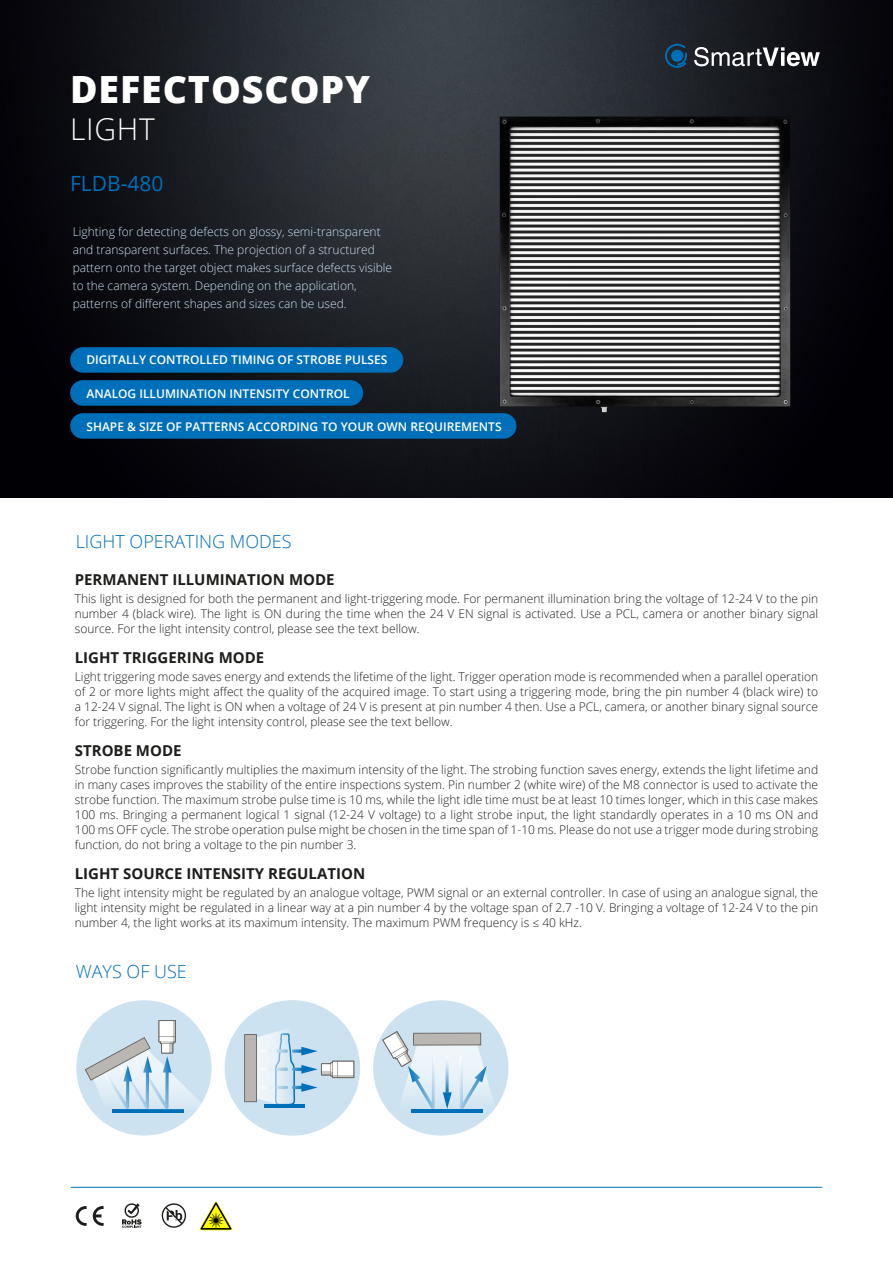
<style>
.page{position:relative;width:893px;height:1263px;background:#fff}
.page>*{position:absolute;margin:0;border:0;box-sizing:border-box;transform-origin:0 0}
.t1{font:800 37.5px "Open Sans";letter-spacing:.025em;color:#fff}
.t2{font:300 30px "Open Sans";letter-spacing:.025em;color:#fff}
.t3{font:21px "Open Sans";color:#006fb9}
.t4{font:300 18px "Open Sans";color:#006fb9}
.t5{font:700 15px "Open Sans";color:#1d1d1b}
.t6{font:300 12px/15px "Open Sans";color:#1d1d1b;text-align:justify}
.t7{font:300 12px/18px "Open Sans";color:#cce2f1}
.t8{font:600 12px "Open Sans";color:#fff}
</style>
<div class="page">
<img style="left:0;top:0;width:893px;height:497px">
<svg style="left:694px;top:47px;width:126px;height:19px"></svg>
<svg style="left:665px;top:44px;width:22px;height:24px"></svg>
<hr style="left:71px;top:1187px;width:751px;height:1px;background:#006fb9">
<svg style="left:200px;top:1201px;width:32px;height:29px"></svg>
<svg style="left:76px;top:1206px;width:11px;height:20px"></svg>
<svg style="left:93px;top:1206px;width:11px;height:20px"></svg>
<svg style="left:122px;top:1203px;width:20px;height:25px"></svg>
<svg style="left:162px;top:1203px;width:24px;height:25px"></svg>
<div style="left:225px;top:1000px;width:135px;height:136px;background:#cce2f1;border-radius:50%"></div>
<svg style="left:244px;top:1014px;width:110px;height:122px"></svg>
<div style="left:76px;top:1000px;width:136px;height:135px;background:#cce2f1;border-radius:50%"></div>
<hr style="left:112px;top:1110px;width:72px;height:3px;background:#006fb9">
<svg style="left:85px;top:1020px;width:123px;height:90px"></svg>
<div style="left:373px;top:1000px;width:135px;height:135px;background:#cce2f1;border-radius:50%"></div>
<hr style="left:411px;top:1110px;width:72px;height:3px;background:#006fb9">
<svg style="left:382px;top:1031px;width:114px;height:79px"></svg>
<img style="left:387px;top:94px;width:506px;height:338px">
<div style="left:70px;top:413px;width:446px;height:26px;background:#006fb9;border-radius:13px"></div>
<div style="left:70px;top:380px;width:293px;height:26px;background:#006fb9;border-radius:13px"></div>
<div style="left:70px;top:347px;width:333px;height:26px;background:#006fb9;border-radius:13px"></div>
<h1 class="t1" style="left:70px;top:61px;width:302px">DEFECTOSCOPY</h1>
<h2 class="t2" style="left:70px;top:109px;width:86px">LIGHT</h2>
<h3 class="t3" style="left:70px;top:169px;width:95px">FLDB-480</h3>
<p class="t7" style="left:73px;top:223px;width:321px">Lighting for detecting defects on glossy, semi-transparent and transparent surfaces. The projection of a structured pattern onto the target object makes surface defects visible to the camera system. Depending on the application, patterns of different shapes and sizes can be used.</p>
<p class="t8" style="left:86px;top:352px;width:303px">DIGITALLY CONTROLLED TIMING OF STROBE PULSES</p>
<p class="t8" style="left:86px;top:385px;width:265px">ANALOG ILLUMINATION INTENSITY CONTROL</p>
<p class="t8" style="left:86px;top:418px;width:417px">SHAPE &amp; SIZE OF PATTERNS ACCORDING TO YOUR OWN REQUIREMENTS</p>
<h3 class="t4" style="left:76px;top:529px;width:217px">LIGHT OPERATING MODES</h3>
<p class="t5" style="left:75px;top:569px;width:261px">PERMANENT ILLUMINATION MODE</p>
<p class="t6" style="left:75px;top:591px;width:745px">This light is designed for both the permanent and light-triggering mode. For permanent illumination bring the voltage of 12-24 V to the pin number 4 (black wire). The light is ON during the time when the 24 V EN signal is activated. Use a PCL, camera or another binary signal source. For the light intensity control, please see the text bellow.</p>
<p class="t5" style="left:75px;top:647px;width:191px">LIGHT TRIGGERING MODE</p>
<p class="t6" style="left:75px;top:669px;width:745px">Light triggering mode saves energy and extends the lifetime of the light. Trigger operation mode is recommended when a parallel operation of 2 or more lights might affect the quality of the acquired image. To start using a triggering mode, bring the pin number 4 (black wire) to a 12-24 V signal. The light is ON when a voltage of 24 V is present at pin number 4 then. Use a PCL, camera, or another binary signal source for triggering. For the light intensity control, please see the text bellow.</p>
<p class="t5" style="left:75px;top:740px;width:108px">STROBE MODE</p>
<p class="t6" style="left:75px;top:762px;width:745px">Strobe function significantly multiplies the maximum intensity of the light. The strobing function saves energy, extends the light lifetime and in many cases improves the stability of the entire inspections system. Pin number 2 (white wire) of the M8 connector is used to activate the strobe function. The maximum strobe pulse time is 10 ms, while the light idle time must be at least 10 times longer, which in this case makes 100 ms. Bringing a permanent logical 1 signal (12-24 V voltage) to a light strobe input, the light standardly operates in a 10 ms ON and 100 ms OFF cycle. The strobe operation pulse might be chosen in the time span of 1-10 ms. Please do not use a trigger mode during strobing function, do not bring a voltage to the pin number 3.</p>
<p class="t5" style="left:75px;top:863px;width:292px">LIGHT SOURCE INTENSITY REGULATION</p>
<p class="t6" style="left:75px;top:885px;width:745px">The light intensity might be regulated by an analogue voltage, PWM signal or an external controller. In case of using an analogue signal, the light intensity might be regulated in a linear way at a pin number 4 by the voltage span of 2.7 -10 V. Bringing a voltage of 12-24 V to the pin number 4, the light works at its maximum intensity. The maximum PWM frequency is ≤ 40 kHz.</p>
<h3 class="t4" style="left:76px;top:959px;width:113px">WAYS OF USE</h3>
</div>
